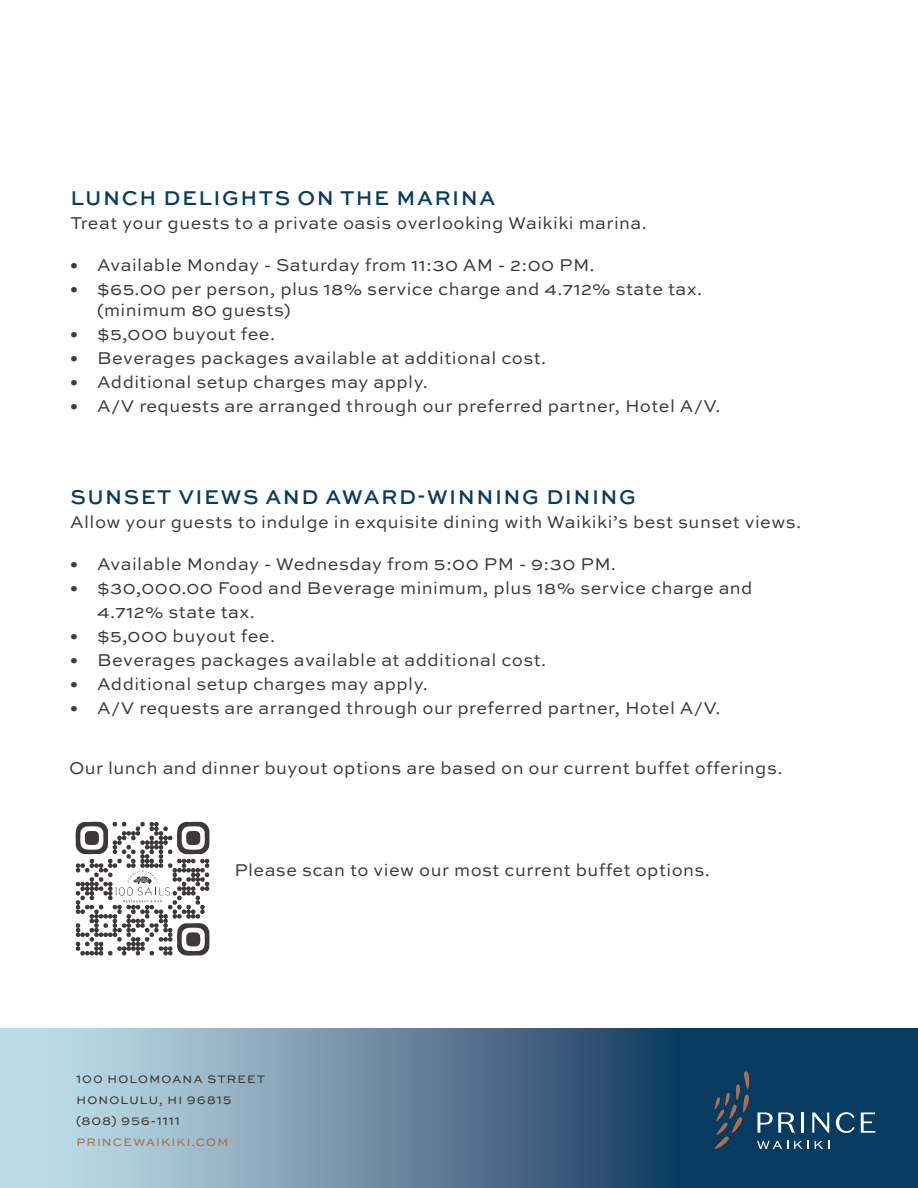
<style>
.page{position:relative;width:918px;height:1188px;background:#fff}
.page>*{position:absolute;margin:0;border:0;box-sizing:border-box;transform-origin:0 0}
.t1{font:500 21px "Sweet Sans Pro";letter-spacing:.07em;color:#083b60}
.t2{font:18px/21px "Sweet Sans Pro";letter-spacing:.025em;color:#3c3938}
.t3{font:13.5px/21px "Sweet Sans Pro";letter-spacing:.04em;color:#3c3938}
.s1{color:#b16e4f}
</style>
<div class="page">
<svg style="left:75px;top:821px;width:135px;height:135px"></svg>
<svg style="left:0;top:1029px;width:918px;height:159px;background:#5b7f99"></svg>
<svg style="left:714px;top:1071px;width:35px;height:78px;background:#26445c"></svg>
<svg style="left:757px;top:1112px;width:38px;height:21px"></svg>
<hr style="left:801px;top:1112px;width:3px;height:21px;background:#fff">
<svg style="left:812px;top:1112px;width:17px;height:21px"></svg>
<svg style="left:836px;top:1112px;width:19px;height:21px"></svg>
<svg style="left:861px;top:1112px;width:14px;height:21px"></svg>
<svg style="left:757px;top:1141px;width:31px;height:8px"></svg>
<svg style="left:794px;top:1141px;width:15px;height:8px"></svg>
<svg style="left:815px;top:1141px;width:14px;height:8px"></svg>
<p class="t1" style="left:70px;top:183px;width:426px">LUNCH DELIGHTS ON THE MARINA</p>
<p class="t2" style="left:70px;top:212px;width:578px">Treat your guests to a private oasis overlooking Waikiki marina.</p>
<p class="t2" style="left:70px;top:254px;width:526px">• Available Monday - Saturday from 11:30 AM - 2:00 PM.</p>
<p class="t2" style="left:97px;top:278px;width:607px;text-indent:-27px">• $65.00 per person, plus 18% service charge and 4.712% state tax. (minimum 80 guests)</p>
<p class="t2" style="left:70px;top:323px;width:206px">• $5,000 buyout fee.</p>
<p class="t2" style="left:70px;top:347px;width:478px">• Beverages packages available at additional cost.</p>
<p class="t2" style="left:70px;top:371px;width:359px">• Additional setup charges may apply.</p>
<p class="t2" style="left:70px;top:395px;width:652px">• A/V requests are arranged through our preferred partner, Hotel A/V.</p>
<p class="t1" style="left:70px;top:481px;width:567px">SUNSET VIEWS AND AWARD-WINNING DINING</p>
<p class="t2" style="left:70px;top:510px;width:733px">Allow your guests to indulge in exquisite dining with Waikiki’s best sunset views.</p>
<p class="t2" style="left:70px;top:552px;width:547px">• Available Monday - Wednesday from 5:00 PM - 9:30 PM.</p>
<p class="t2" style="left:97px;top:575px;width:657px;line-height:24px;text-indent:-27px">• $30,000.00 Food and Beverage minimum, plus 18% service charge and<br>4.712% state tax.</p>
<p class="t2" style="left:70px;top:624px;width:206px">• $5,000 buyout fee.</p>
<p class="t2" style="left:70px;top:648px;width:478px">• Beverages packages available at additional cost.</p>
<p class="t2" style="left:70px;top:672px;width:359px">• Additional setup charges may apply.</p>
<p class="t2" style="left:70px;top:696px;width:652px">• A/V requests are arranged through our preferred partner, Hotel A/V.</p>
<p class="t2" style="left:69px;top:757px;width:715px">Our lunch and dinner buyout options are based on our current buffet offerings.</p>
<p class="t2" style="left:234px;top:858px;width:477px">Please scan to view our most current buffet options.</p>
<p class="t3" style="left:76px;top:1067px;width:191px">100 holomoana street honolulu, hi 96815 (808) 956-1111 <span class="s1">princewaikiki.com</span></p>
</div>
